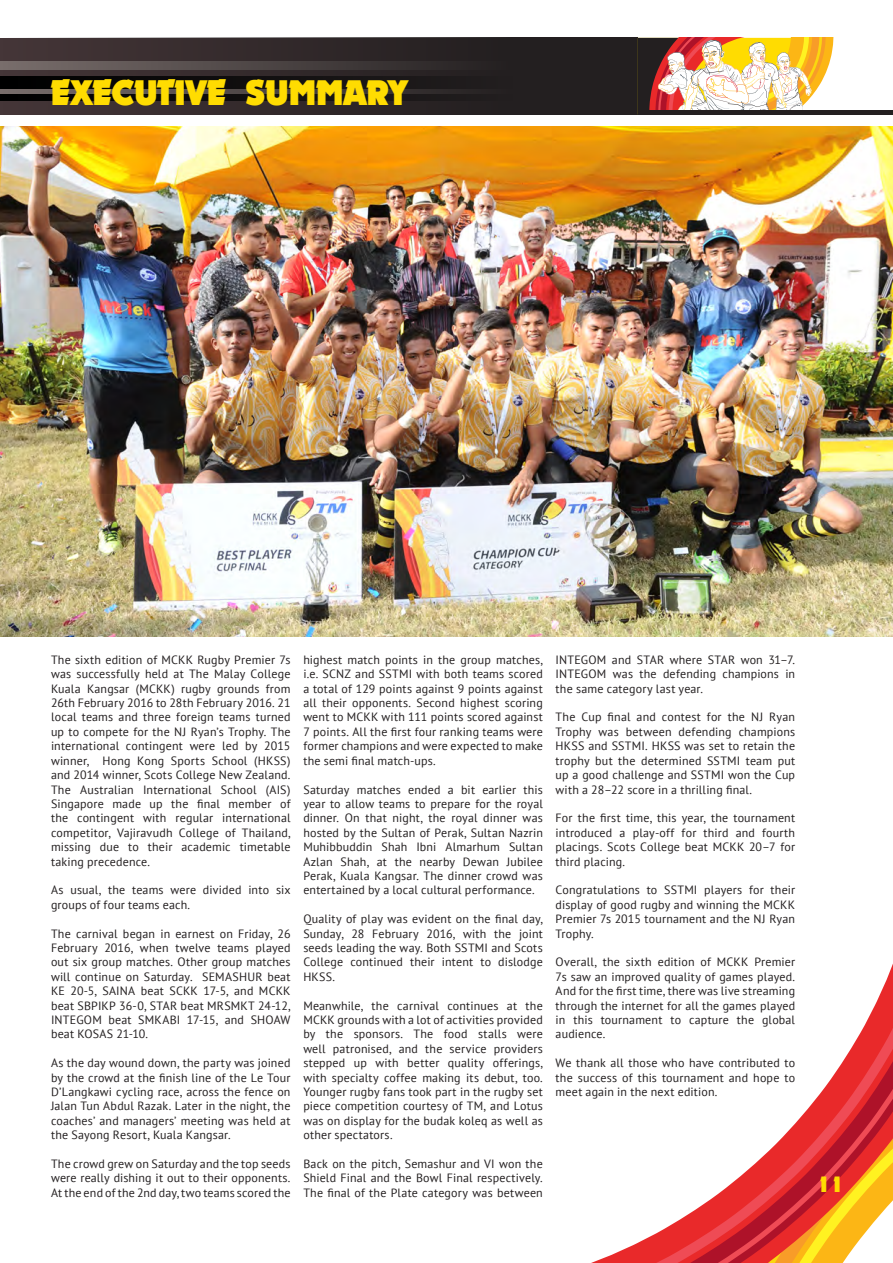
<style>
.page{position:relative;width:893px;height:1263px;background:#fff}
.page>*{position:absolute;margin:0;border:0;box-sizing:border-box;transform-origin:0 0}
.Top_Title{font:900 36px "Nougat";color:#ffdc01}
.t1{font:900 22.5px "Nougat";color:#ffdc01}
.t2{font:12px/14.4px "PT Sans";letter-spacing:.015em;color:#231f20;text-align:justify}
</style>
<div class="page">
<svg style="left:591px;top:964px;width:302px;height:299px"></svg>
<svg style="left:0;top:38px;width:638px;height:76px;background:#2c2627"></svg>
<img style="left:638px;top:38px;width:195px;height:72px">
<hr style="left:638px;top:110px;width:255px;height:4px;background:#231f20">
<img style="left:0;top:126px;width:893px;height:511px">
<p class="Top_Title" style="left:51px;top:72px;width:359px">EXECUTIVE SUMMARY</p>
<p class="t2" style="left:51px;top:652px;width:241px">The sixth edition of MCKK Rugby Premier 7s was successfully held at The Malay College Kuala Kangsar (MCKK) rugby grounds from 26th February 2016 to 28th February 2016. 21 local teams and three foreign teams turned up to compete for the NJ Ryan’s Trophy. The international contingent were led by 2015 winner, Hong Kong Sports School (HKSS) and 2014 winner, Scots College New Zealand.<br>The Australian International School (AIS)<br>Singapore made up the final member of the contingent with regular international competitor, Vajiravudh College of Thailand, missing due to their academic timetable taking precedence.</p>
<p class="t2" style="left:51px;top:883px;width:241px">As usual, the teams were divided into six groups of four teams each.</p>
<p class="t2" style="left:51px;top:926px;width:241px">The carnival began in earnest on Friday, 26<br>February 2016, when twelve teams played out six group matches. Other group matches will continue on Saturday. SEMASHUR beat KE 20-5, SAINA beat SCKK 17-5, and MCKK beat SBPIKP 36-0, STAR beat MRSMKT 24-12, INTEGOM beat SMKABI 17-15, and SHOAW beat KOSAS 21-10.</p>
<p class="t2" style="left:51px;top:1055px;width:241px">As the day wound down, the party was joined by the crowd at the finish line of the Le Tour D’Langkawi cycling race, across the fence on Jalan Tun Abdul Razak. Later in the night, the coaches’ and managers’ meeting was held at the Sayong Resort, Kuala Kangsar.</p>
<p class="t2" style="left:51px;top:1156px;width:241px">The crowd grew on Saturday and the top seeds were really dishing it out to their opponents.<br>At the end of the 2nd day, two teams scored the</p>
<p class="t2" style="left:303px;top:652px;width:241px">highest match points in the group matches, i.e. SCNZ and SSTMI with both teams scored a total of 129 points against 9 points against all their opponents. Second highest scoring went to MCKK with 111 points scored against 7 points. All the first four ranking teams were former champions and were expected to make the semi final match-ups.</p>
<p class="t2" style="left:303px;top:782px;width:241px">Saturday matches ended a bit earlier this year to allow teams to prepare for the royal dinner. On that night, the royal dinner was hosted by the Sultan of Perak, Sultan Nazrin Muhibbuddin Shah Ibni Almarhum Sultan Azlan Shah, at the nearby Dewan Jubilee Perak, Kuala Kangsar. The dinner crowd was entertained by a local cultural performance.</p>
<p class="t2" style="left:303px;top:911px;width:241px">Quality of play was evident on the final day, Sunday, 28 February 2016, with the joint seeds leading the way. Both SSTMI and Scots College continued their intent to dislodge HKSS.</p>
<p class="t2" style="left:303px;top:998px;width:241px">Meanwhile, the carnival continues at the MCKK grounds with a lot of activities provided by the sponsors. The food stalls were well patronised, and the service providers stepped up with better quality offerings, with specialty coffee making its debut, too.<br>Younger rugby fans took part in the rugby set piece competition courtesy of TM, and Lotus was on display for the budak koleq as well as other spectators.</p>
<p class="t2" style="left:303px;top:1156px;width:241px">Back on the pitch, Semashur and VI won the Shield Final and the Bowl Final respectively.<br>The final of the Plate category was between</p>
<p class="t2" style="left:556px;top:652px;width:241px">INTEGOM and STAR where STAR won 31–7.<br>INTEGOM was the defending champions in the same category last year.</p>
<p class="t2" style="left:556px;top:710px;width:241px">The Cup final and contest for the NJ Ryan Trophy was between defending champions HKSS and SSTMI. HKSS was set to retain the trophy but the determined SSTMI team put up a good challenge and SSTMI won the Cup with a 28–22 score in a thrilling final.</p>
<p class="t2" style="left:556px;top:811px;width:241px">For the first time, this year, the tournament introduced a play-off for third and fourth placings. Scots College beat MCKK 20–7 for third placing.</p>
<p class="t2" style="left:556px;top:883px;width:241px">Congratulations to SSTMI players for their display of good rugby and winning the MCKK Premier 7s 2015 tournament and the NJ Ryan Trophy.</p>
<p class="t2" style="left:556px;top:955px;width:241px">Overall, the sixth edition of MCKK Premier 7s saw an improved quality of games played.<br>And for the first time, there was live streaming through the internet for all the games played in this tournament to capture the global audience.</p>
<p class="t2" style="left:556px;top:1055px;width:241px">We thank all those who have contributed to the success of this tournament and hope to meet again in the next edition.</p>
<p class="t1" style="left:817px;top:1172px;width:28px">11</p>
</div>
